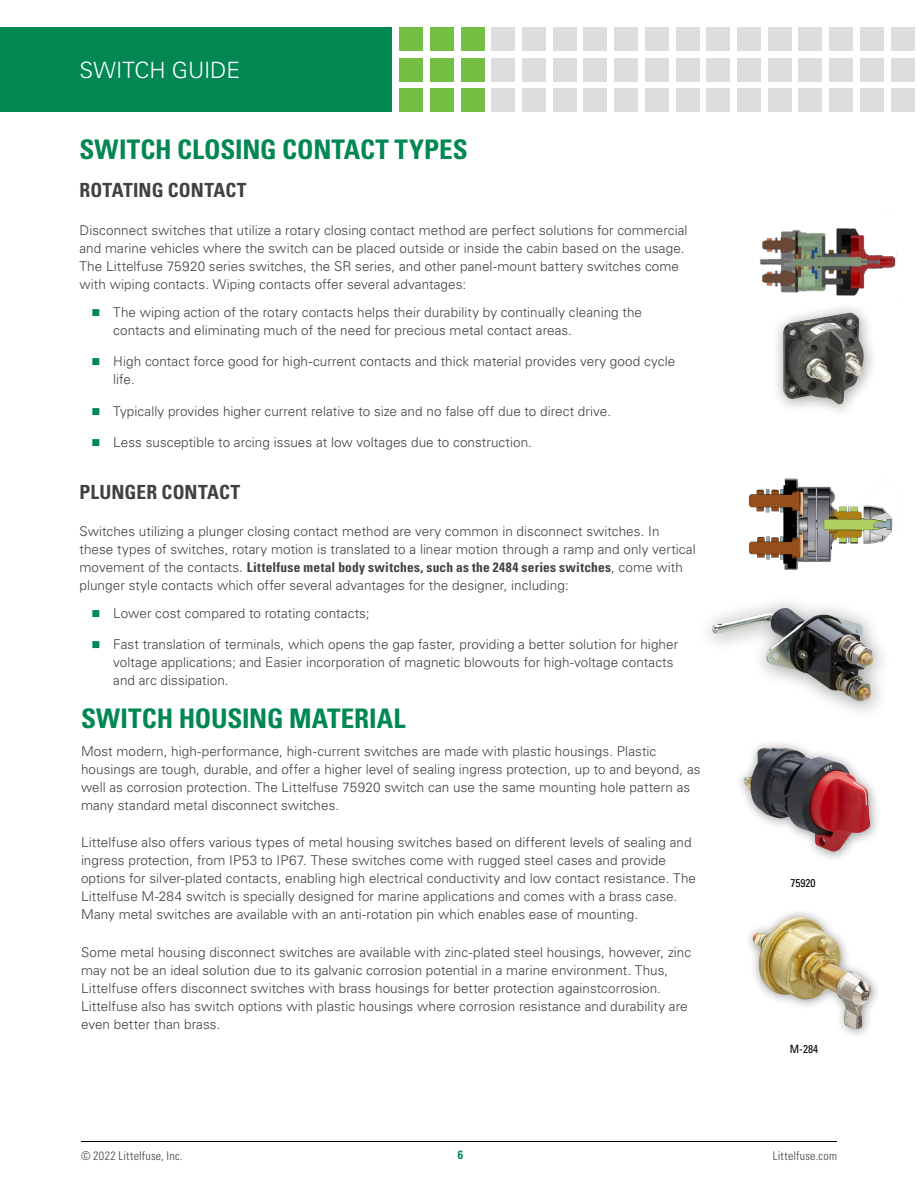
<style>
.page{position:relative;width:918px;height:1188px;background:#fff}
.page>*{position:absolute;margin:0;border:0;box-sizing:border-box;transform-origin:0 0}
.t1{font:700 condensed 27px "Univers LT Std";color:#008752}
.t2{font:300 22.5px "Univers LT Std";letter-spacing:-.005em;color:#fff}
.t3{font:700 condensed 19.5px "Univers LT Std";color:#414042}
.t4{font:300 13.5px/18px "Univers LT Std";letter-spacing:.005em;color:#414042}
.t5{font:300 condensed 12px "Univers LT Std";letter-spacing:.02em;color:#414042}
.t6{font:700 condensed 12px "Univers LT Std";color:#008752}
.t7{font:condensed 11.25px "Univers LT Std";color:#000}
.s1{font-weight:700;font-stretch:condensed}
</style>
<div class="page">
<hr style="left:81px;top:1141px;width:756px;height:1px;background:#000">
<div style="left:0;top:27px;width:392px;height:85px;background:#008752"></div>
<div style="left:399px;top:27px;width:24px;height:24px;background:#72bf44"></div>
<div style="left:399px;top:58px;width:24px;height:23px;background:#72bf44"></div>
<div style="left:399px;top:88px;width:24px;height:24px;background:#72bf44"></div>
<div style="left:430px;top:27px;width:24px;height:24px;background:#72bf44"></div>
<div style="left:430px;top:58px;width:24px;height:23px;background:#72bf44"></div>
<div style="left:430px;top:88px;width:24px;height:24px;background:#72bf44"></div>
<div style="left:461px;top:27px;width:23px;height:24px;background:#72bf44"></div>
<div style="left:461px;top:58px;width:23px;height:23px;background:#72bf44"></div>
<div style="left:461px;top:88px;width:23px;height:24px;background:#72bf44"></div>
<div style="left:492px;top:27px;width:23px;height:24px;background:#dcddde"></div>
<div style="left:492px;top:58px;width:23px;height:23px;background:#dcddde"></div>
<div style="left:492px;top:88px;width:23px;height:24px;background:#dcddde"></div>
<div style="left:522px;top:27px;width:24px;height:24px;background:#dcddde"></div>
<div style="left:522px;top:58px;width:24px;height:23px;background:#dcddde"></div>
<div style="left:522px;top:88px;width:24px;height:24px;background:#dcddde"></div>
<div style="left:553px;top:27px;width:23px;height:24px;background:#dcddde"></div>
<div style="left:553px;top:58px;width:23px;height:23px;background:#dcddde"></div>
<div style="left:553px;top:88px;width:23px;height:24px;background:#dcddde"></div>
<div style="left:584px;top:27px;width:23px;height:24px;background:#dcddde"></div>
<div style="left:584px;top:58px;width:23px;height:23px;background:#dcddde"></div>
<div style="left:584px;top:88px;width:23px;height:24px;background:#dcddde"></div>
<div style="left:614px;top:27px;width:24px;height:24px;background:#dcddde"></div>
<div style="left:614px;top:58px;width:24px;height:23px;background:#dcddde"></div>
<div style="left:614px;top:88px;width:24px;height:24px;background:#dcddde"></div>
<div style="left:645px;top:27px;width:24px;height:24px;background:#dcddde"></div>
<div style="left:645px;top:58px;width:24px;height:23px;background:#dcddde"></div>
<div style="left:645px;top:88px;width:24px;height:24px;background:#dcddde"></div>
<div style="left:676px;top:27px;width:23px;height:24px;background:#dcddde"></div>
<div style="left:676px;top:58px;width:23px;height:23px;background:#dcddde"></div>
<div style="left:676px;top:88px;width:23px;height:24px;background:#dcddde"></div>
<div style="left:707px;top:27px;width:23px;height:24px;background:#dcddde"></div>
<div style="left:707px;top:58px;width:23px;height:23px;background:#dcddde"></div>
<div style="left:707px;top:88px;width:23px;height:24px;background:#dcddde"></div>
<div style="left:737px;top:27px;width:24px;height:24px;background:#dcddde"></div>
<div style="left:737px;top:58px;width:24px;height:23px;background:#dcddde"></div>
<div style="left:737px;top:88px;width:24px;height:24px;background:#dcddde"></div>
<div style="left:768px;top:27px;width:24px;height:24px;background:#dcddde"></div>
<div style="left:768px;top:58px;width:24px;height:23px;background:#dcddde"></div>
<div style="left:768px;top:88px;width:24px;height:24px;background:#dcddde"></div>
<div style="left:799px;top:27px;width:23px;height:24px;background:#dcddde"></div>
<div style="left:799px;top:58px;width:23px;height:23px;background:#dcddde"></div>
<div style="left:799px;top:88px;width:23px;height:24px;background:#dcddde"></div>
<div style="left:860px;top:27px;width:24px;height:24px;background:#dcddde"></div>
<div style="left:860px;top:58px;width:24px;height:23px;background:#dcddde"></div>
<div style="left:860px;top:88px;width:24px;height:24px;background:#dcddde"></div>
<div style="left:829px;top:27px;width:24px;height:24px;background:#dcddde"></div>
<div style="left:829px;top:58px;width:24px;height:23px;background:#dcddde"></div>
<div style="left:829px;top:88px;width:24px;height:24px;background:#dcddde"></div>
<div style="left:891px;top:27px;width:23px;height:24px;background:#dcddde"></div>
<div style="left:891px;top:58px;width:23px;height:23px;background:#dcddde"></div>
<div style="left:891px;top:88px;width:23px;height:24px;background:#dcddde"></div>
<div style="left:735px;top:739px;width:146px;height:124px;background:#000;opacity:.4"></div>
<img style="left:744px;top:748px;width:126px;height:104px">
<div style="left:744px;top:908px;width:138px;height:132px;background:#000;opacity:.4"></div>
<img style="left:753px;top:916px;width:118px;height:113px">
<img style="left:760px;top:228px;width:137px;height:68px">
<div style="left:771px;top:301px;width:107px;height:118px;background:#000;opacity:.4"></div>
<img style="left:783px;top:313px;width:81px;height:91px">
<img style="left:748px;top:478px;width:145px;height:92px">
<div style="left:696px;top:593px;width:196px;height:128px;background:#000;opacity:.4"></div>
<img style="left:712px;top:608px;width:161px;height:93px">
<h2 class="t2" style="left:80px;top:56px;width:162px">SWITCH GUIDE</h2>
<h1 class="t1" style="left:80px;top:133px;width:390px">SWITCH CLOSING CONTACT TYPES</h1>
<h3 class="t3" style="left:80px;top:179px;width:169px">ROTATING CONTACT</h3>
<p class="t4" style="left:80px;top:221px;width:610px">Disconnect switches that utilize a rotary closing contact method are perfect solutions for commercial and marine vehicles where the switch can be placed outside or inside the cabin based on the usage.<br>The Littelfuse 75920 series switches, the SR series, and other panel-mount battery switches come with wiping contacts. Wiping contacts offer several advantages:</p>
<p class="t4" style="left:113px;top:303px;width:530px">The wiping action of the rotary contacts helps their durability by continually cleaning the contacts and eliminating much of the need for precious metal contact areas.</p>
<p class="t4" style="left:113px;top:352px;width:564px">High contact force good for high-current contacts and thick material provides very good cycle life.</p>
<p class="t4" style="left:113px;top:402px;width:499px">Typically provides higher current relative to size and no false off due to direct drive.</p>
<p class="t4" style="left:113px;top:433px;width:420px">Less susceptible to arcing issues at low voltages due to construction.</p>
<h3 class="t3" style="left:80px;top:480px;width:162px">PLUNGER CONTACT</h3>
<p class="t4" style="left:80px;top:522px;width:618px">Switches utilizing a plunger closing contact method are very common in disconnect switches. In these types of switches, rotary motion is translated to a linear motion through a ramp and only vertical movement of the contacts. <span class="s1">Littelfuse metal body switches, such as the 2484 series switches</span>, come with plunger style contacts which offer several advantages for the designer, including:</p>
<p class="t4" style="left:113px;top:604px;width:258px">Lower cost compared to rotating contacts;</p>
<p class="t4" style="left:113px;top:636px;width:566px">Fast translation of terminals, which opens the gap faster, providing a better solution for higher voltage applications; and Easier incorporation of magnetic blowouts for high-voltage contacts and arc dissipation.</p>
<h1 class="t1" style="left:81px;top:702px;width:326px">SWITCH HOUSING MATERIAL</h1>
<p class="t4" style="left:81px;top:742px;width:621px">Most modern, high-performance, high-current switches are made with plastic housings. Plastic housings are tough, durable, and offer a higher level of sealing ingress protection, up to and beyond, as well as corrosion protection. The Littelfuse 75920 switch can use the same mounting hole pattern as many standard metal disconnect switches.</p>
<p class="t4" style="left:81px;top:833px;width:617px">Littelfuse also offers various types of metal housing switches based on different levels of sealing and ingress protection, from IP53 to IP67. These switches come with rugged steel cases and provide options for silver-plated contacts, enabling high electrical conductivity and low contact resistance. The Littelfuse M-284 switch is specially designed for marine applications and comes with a brass case.<br>Many metal switches are available with an anti-rotation pin which enables ease of mounting.</p>
<p class="t4" style="left:81px;top:943px;width:612px">Some metal housing disconnect switches are available with zinc-plated steel housings, however, zinc may not be an ideal solution due to its galvanic corrosion potential in a marine environment. Thus, Littelfuse offers disconnect switches with brass housings for better protection againstcorrosion.<br>Littelfuse also has switch options with plastic housings where corrosion resistance and durability are even better than brass.</p>
<p class="t7" style="left:790px;top:876px;width:27px">75920</p>
<p class="t7" style="left:790px;top:1042px;width:30px">M-284</p>
<p class="t5" style="left:81px;top:1149px;width:103px">© 2022 Littelfuse, Inc.</p>
<p class="t6" style="left:458px;top:1148px;width:7px">6</p>
<p class="t5" style="left:773px;top:1149px;width:66px">Littelfuse.com</p>
</div>
